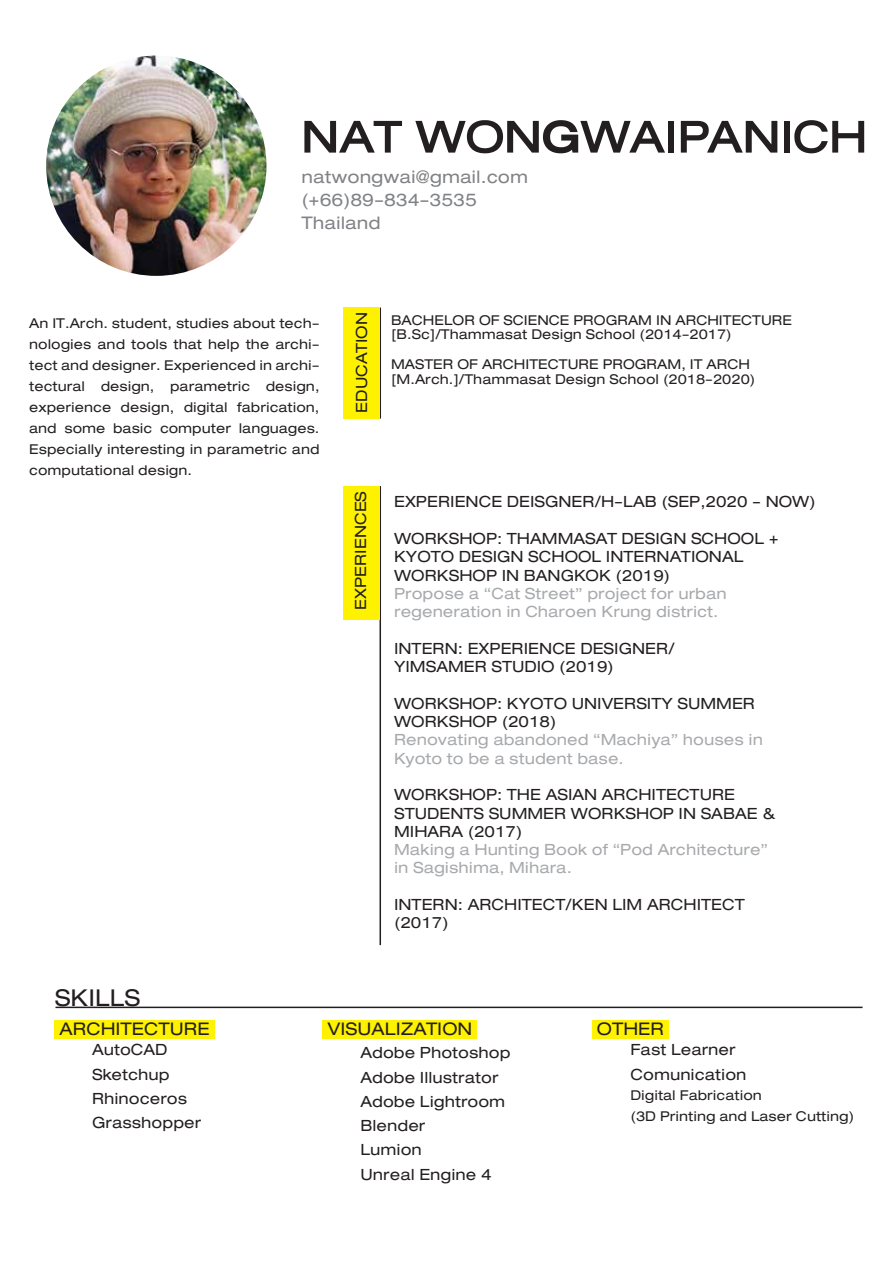
<style>
.page{position:relative;width:893px;height:1263px;background:#fff}
.page>*{position:absolute;margin:0;border:0;box-sizing:border-box;transform-origin:0 0}
.t1{font:68.7px "DB Helvethaica X 63 Med Ext";color:#231f20}
.t2{font:36px "DB Helvethaica X 53 Ext";color:#231f20}
.t3{font:27px/22.8px "DB Helvethaica X 53 Ext";color:#808285}
.t4{font:27px "DB Helvethaica X 53 Ext";color:#231f20}
.t5{font:24px/24.3px "DB Helvethaica X 53 Ext";color:#231f20}
.t6{font:24px/18.3px "DB Helvethaica X 53 Ext";color:#a7a9ac}
.t7{font:21px/21px "DB Helvethaica X 53 Ext";color:#231f20}
</style>
<div class="page">
<hr style="left:380px;top:486px;width:1px;height:459px;background:#231f20">
<hr style="left:56px;top:1007px;width:806px;height:1px;background:#231f20">
<hr style="left:380px;top:308px;width:1px;height:110px;background:#231f20">
<div style="left:344px;top:308px;width:36px;height:110px;background:#fff200"></div>
<div style="left:344px;top:486px;width:36px;height:134px;background:#fff200"></div>
<img style="left:46px;top:56px;width:220px;height:220px;border-radius:110px">
<div style="left:54px;top:1020px;width:160px;height:18px;background:#fff200"></div>
<div style="left:322px;top:1020px;width:155px;height:18px;background:#fff200"></div>
<div style="left:592px;top:1020px;width:77px;height:18px;background:#fff200"></div>
<h1 class="t1" style="left:301px;top:99px;width:567px">NAT WONGWAIPANICH</h1>
<p class="t3" style="left:301px;top:165px;width:228px">natwongwai@gmail.com (+66)89-834-3535<br>Thailand</p>
<p class="t7" style="left:29px;top:312px;width:292px;text-align:justify">An IT.Arch. student, studies about tech&shy;nologies and tools that help the archi&shy;tect and designer. Experienced in archi&shy;tectural design, parametric design, experience design, digital fabrication, and some basic computer languages.<br>Especially interesting in parametric and computational design.</p>
<p class="t5" style="left:349px;top:413px;width:102px;rotate:-90deg">EDUCATION</p>
<p class="t7" style="left:391px;top:309px;width:403px">BACHELOR OF SCIENCE PROGRAM IN ARCHITECTURE</p>
<p class="t7" style="left:391px;top:320px;width:360px;line-height:29.4px">[B.Sc]/Thammasat Design School (2014-2017)<br>MASTER OF ARCHITECTURE PROGRAM, IT ARCH</p>
<p class="t7" style="left:391px;top:368px;width:366px">[M.Arch.]/Thammasat Design School (2018-2020)</p>
<p class="t5" style="left:348px;top:610px;width:120px;rotate:-90deg">EXPERIENCES</p>
<p class="t5" style="left:394px;top:483px;width:423px;line-height:36.6px">EXPERIENCE DEISGNER/H-LAB (SEP,2020 - NOW)<br>WORKSHOP: THAMMASAT DESIGN SCHOOL +</p>
<p class="t5" style="left:394px;top:548px;width:351px;line-height:18.3px">KYOTO DESIGN SCHOOL INTERNATIONAL<br>WORKSHOP IN BANGKOK (2019)</p>
<p class="t6" style="left:394px;top:584px;width:334px">Propose a “Cat Street” project for urban regeneration in Charoen Krung district.</p>
<p class="t5" style="left:394px;top:639px;width:282px;line-height:18.3px">INTERN: EXPERIENCE DESIGNER/<br>YIMSAMER STUDIO (2019)</p>
<p class="t5" style="left:394px;top:694px;width:363px;line-height:18.3px">WORKSHOP: KYOTO UNIVERSITY SUMMER<br>WORKSHOP (2018)</p>
<p class="t6" style="left:394px;top:731px;width:370px">Renovating abandoned “Machiya” houses in<br>Kyoto to be a student base.</p>
<p class="t5" style="left:394px;top:785px;width:382px;line-height:18.3px">WORKSHOP: THE ASIAN ARCHITECTURE<br>STUDENTS SUMMER WORKSHOP IN SABAE &amp;<br>MIHARA (2017)</p>
<p class="t6" style="left:394px;top:840px;width:375px">Making a Hunting Book of “Pod Architecture” in Sagishima, Mihara.</p>
<p class="t5" style="left:394px;top:895px;width:352px;line-height:18.3px">INTERN: ARCHITECT/KEN LIM ARCHITECT (2017)</p>
<h2 class="t2" style="left:55px;top:977px;width:87px">SKILLS</h2>
<p class="t5" style="left:92px;top:1037px;width:111px">AutoCAD<br>Sketchup<br>Rhinoceros<br>Grasshopper</p>
<p class="t5" style="left:361px;top:1040px;width:152px">Adobe Photoshop<br>Adobe Illustrator<br>Adobe Lightroom<br>Blender<br>Lumion<br>Unreal Engine 4</p>
<p class="t4" style="left:60px;top:1014px;width:152px">ARCHITECTURE</p>
<p class="t4" style="left:328px;top:1014px;width:146px">VISUALIZATION</p>
<p class="t4" style="left:597px;top:1014px;width:69px">OTHER</p>
<p class="t5" style="left:630px;top:1037px;width:117px">Fast Learner<br>Comunication</p>
<p class="t7" style="left:630px;top:1085px;width:225px">Digital Fabrication<br>(3D Printing and Laser Cutting)</p>
</div>
